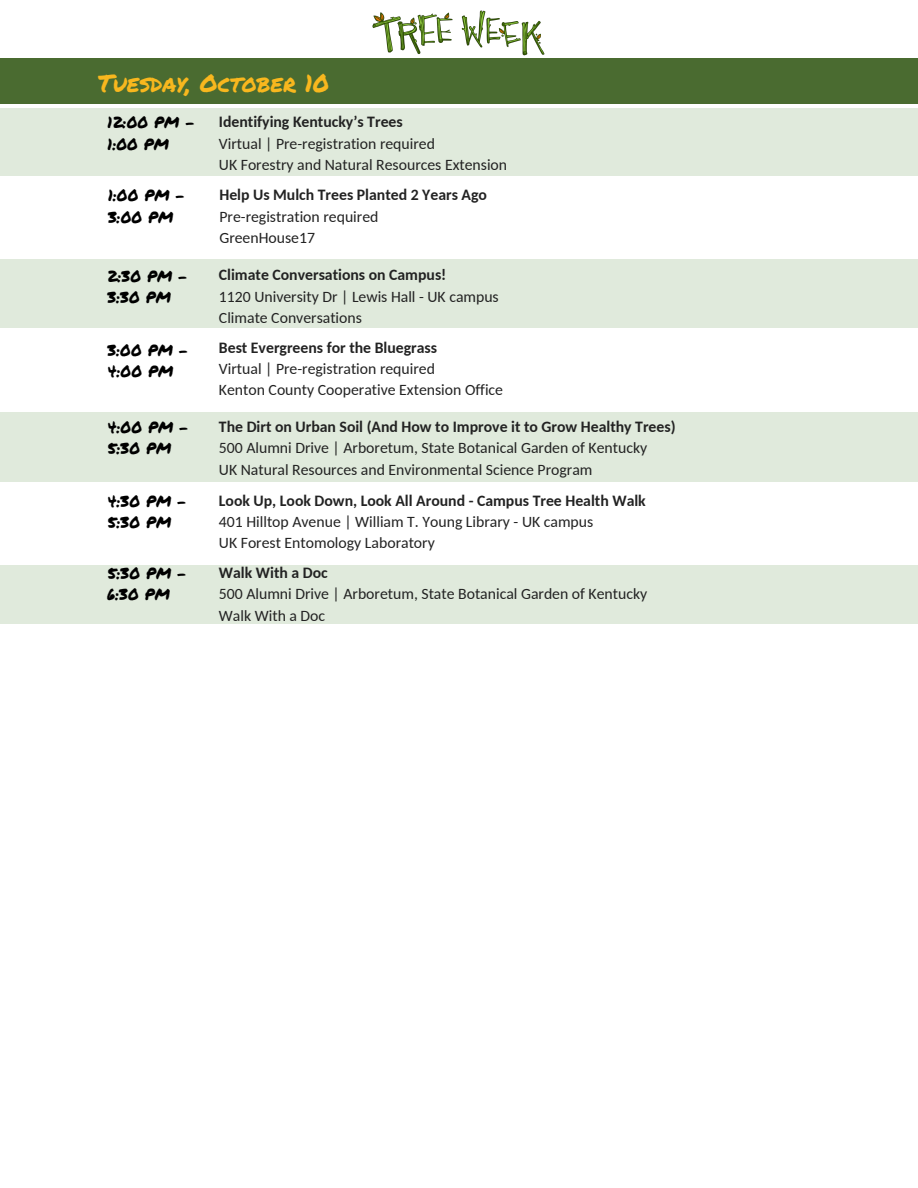
<style>
.page{position:relative;width:918px;height:1188px;background:#fff}
.page>*{position:absolute;margin:0;border:0;box-sizing:border-box;transform-origin:0 0}
.t1{font:24px "Permanent Marker";color:#f8b71e}
.t2{font:15.75px "Carlito";color:#222}
.t3{font:700 15.75px "Carlito";color:#222}
.t4{font:15.75px "Permanent Marker";color:#000}
</style>
<div class="page">
<img style="left:372px;top:10px;width:173px;height:46px">
<div style="left:0;top:108px;width:918px;height:68px;background:#e0eadc"></div>
<div style="left:0;top:260px;width:918px;height:68px;background:#e0eadc"></div>
<div style="left:0;top:565px;width:918px;height:59px;background:#e0eadc"></div>
<div style="left:0;top:412px;width:918px;height:69px;background:#e0eadc"></div>
<div style="left:0;top:58px;width:918px;height:45px;background:#4a6b30"></div>
<p class="t1" style="left:98px;top:65px;width:233px">Tuesday, October 10</p>
<p class="t4" style="left:108px;top:111px;width:89px">12:00 PM -</p>
<p class="t4" style="left:108px;top:132px;width:63px">1:00 PM</p>
<p class="t4" style="left:108px;top:184px;width:79px">1:00 PM -</p>
<p class="t4" style="left:108px;top:205px;width:67px">3:00 PM</p>
<p class="t4" style="left:108px;top:264px;width:82px">2:30 PM -</p>
<p class="t4" style="left:108px;top:285px;width:65px">3:30 PM</p>
<p class="t4" style="left:108px;top:339px;width:82px">3:00 PM -</p>
<p class="t4" style="left:108px;top:360px;width:67px">4:00 PM</p>
<p class="t4" style="left:108px;top:416px;width:83px">4:00 PM -</p>
<p class="t4" style="left:108px;top:437px;width:65px">5:30 PM</p>
<p class="t4" style="left:108px;top:489px;width:81px">4:30 PM -</p>
<p class="t4" style="left:108px;top:511px;width:65px">5:30 PM</p>
<p class="t4" style="left:108px;top:562px;width:81px">5:30 PM -</p>
<p class="t4" style="left:108px;top:583px;width:64px">6:30 PM</p>
<p class="t3" style="left:219px;top:116px;width:185px">Identifying Kentucky’s Trees</p>
<p class="t2" style="left:219px;top:137px;width:218px">Virtual | Pre-registration required</p>
<p class="t2" style="left:219px;top:158px;width:290px">UK Forestry and Natural Resources Extension</p>
<p class="t3" style="left:219px;top:189px;width:269px">Help Us Mulch Trees Planted 2 Years Ago</p>
<p class="t2" style="left:219px;top:210px;width:161px">Pre-registration required</p>
<p class="t2" style="left:219px;top:231px;width:97px">GreenHouse17</p>
<p class="t3" style="left:219px;top:269px;width:229px">Climate Conversations on Campus!</p>
<p class="t2" style="left:219px;top:290px;width:281px">1120 University Dr | Lewis Hall - UK campus</p>
<p class="t2" style="left:219px;top:311px;width:145px">Climate Conversations</p>
<p class="t3" style="left:219px;top:341px;width:220px">Best Evergreens for the Bluegrass</p>
<p class="t2" style="left:219px;top:362px;width:218px">Virtual | Pre-registration required</p>
<p class="t2" style="left:219px;top:384px;width:286px">Kenton County Cooperative Extension Office</p>
<p class="t3" style="left:219px;top:420px;width:458px">The Dirt on Urban Soil (And How to Improve it to Grow Healthy Trees)</p>
<p class="t2" style="left:219px;top:441px;width:430px">500 Alumni Drive | Arboretum, State Botanical Garden of Kentucky</p>
<p class="t2" style="left:219px;top:463px;width:375px">UK Natural Resources and Environmental Science Program</p>
<p class="t3" style="left:219px;top:494px;width:428px">Look Up, Look Down, Look All Around - Campus Tree Health Walk</p>
<p class="t2" style="left:219px;top:515px;width:376px">401 Hilltop Avenue | William T. Young Library - UK campus</p>
<p class="t2" style="left:219px;top:537px;width:217px">UK Forest Entomology Laboratory</p>
<p class="t3" style="left:219px;top:566px;width:110px">Walk With a Doc</p>
<p class="t2" style="left:219px;top:587px;width:430px">500 Alumni Drive | Arboretum, State Botanical Garden of Kentucky</p>
<p class="t2" style="left:219px;top:609px;width:108px">Walk With a Doc</p>
</div>
